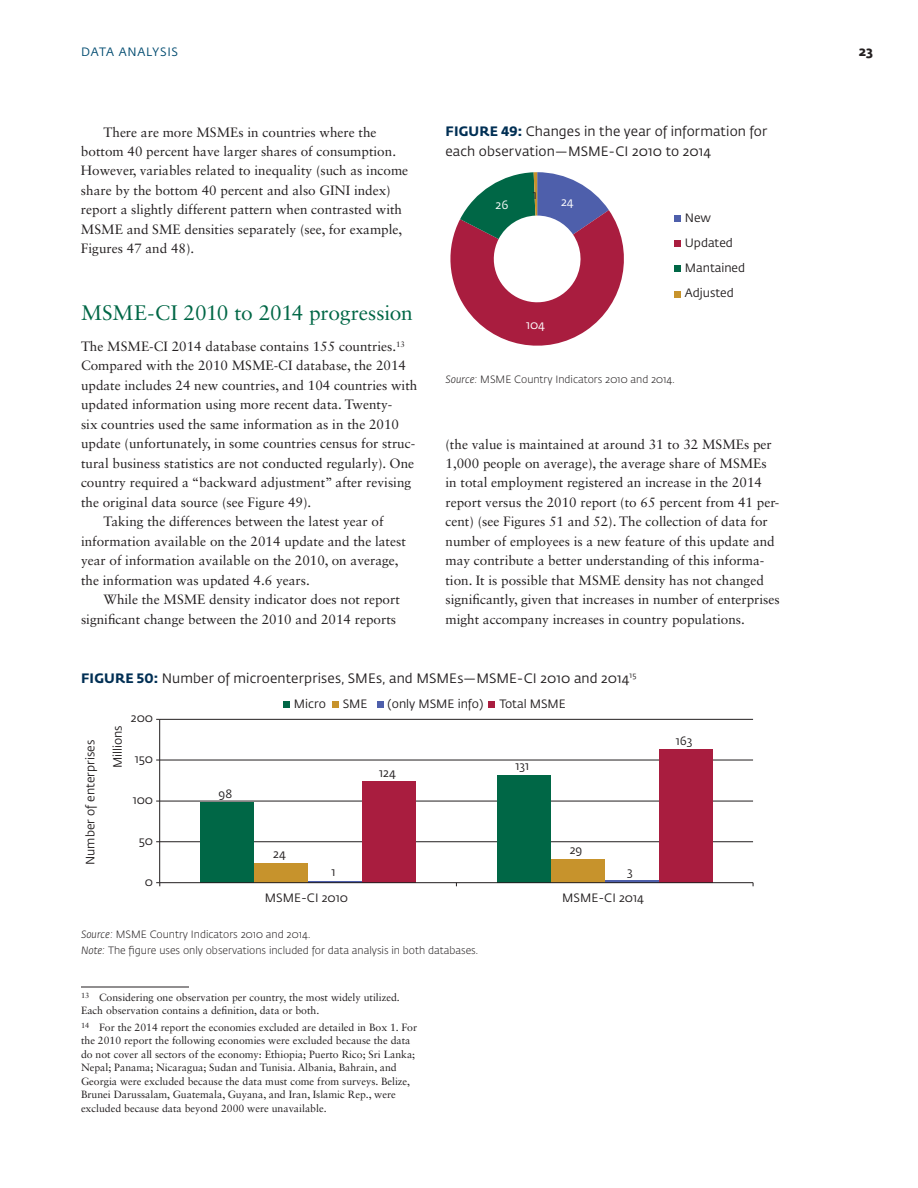
<style>
.page{position:relative;width:918px;height:1188px;background:#fff}
.page>*{position:absolute;margin:0;border:0;box-sizing:border-box;transform-origin:0 0}
.t1{font:21px "Sabon LT Std";letter-spacing:-.01em;color:#006746}
.t2{font:13.5px/19.5px "Sabon LT Std";color:#231f20}
.t3{font:13.5px/19.5px "Fedra Sans Std";letter-spacing:.01em;color:#231f20}
.t4{font:700 13.5px "Fedra Sans Std";color:#231f20}
.t5{font:12px/25.2px "Fedra Sans Std";color:#231f20}
.t6{font:12px "Fedra Sans Std";letter-spacing:.06em;color:#014b70}
.t7{font:12px "Fedra Sans Std";color:#fff}
.t8{font:10.5px/13.5px "Sabon LT Std";color:#231f20}
.t9{font:300 10.5px/16.5px "Fedra Sans Std";color:#231f20}
.s1{font-weight:700;color:#002f54}
.s2{font-style:italic}
</style>
<div class="page">
<hr style="left:81px;top:987px;width:108px;height:1px;background:#231f20">
<svg style="left:450px;top:172px;width:174px;height:174px"></svg>
<svg style="left:674px;top:215px;width:6px;height:6px"></svg>
<svg style="left:674px;top:241px;width:6px;height:6px"></svg>
<svg style="left:674px;top:266px;width:6px;height:6px"></svg>
<svg style="left:674px;top:291px;width:6px;height:6px"></svg>
<hr style="left:160px;top:841px;width:593px;height:1px;background:#231f20">
<hr style="left:160px;top:801px;width:593px;height:1px;background:#231f20">
<hr style="left:160px;top:760px;width:593px;height:1px;background:#231f20">
<hr style="left:160px;top:719px;width:593px;height:1px;background:#231f20">
<div style="left:497px;top:775px;width:54px;height:108px;background:#006746"></div>
<div style="left:551px;top:859px;width:54px;height:24px;background:#c7932c"></div>
<hr style="left:605px;top:881px;width:54px;height:2px;background:#4e5fab">
<div style="left:659px;top:750px;width:54px;height:133px;background:#a91d3f"></div>
<div style="left:200px;top:802px;width:54px;height:81px;background:#006746"></div>
<div style="left:254px;top:863px;width:54px;height:20px;background:#c7932c"></div>
<hr style="left:308px;top:881px;width:54px;height:2px;background:#4e5fab">
<div style="left:362px;top:782px;width:54px;height:101px;background:#a91d3f"></div>
<hr style="left:159px;top:719px;width:1px;height:164px;background:#231f20">
<hr style="left:160px;top:882px;width:593px;height:1px;background:#231f20">
<svg style="left:156px;top:882px;width:5px;height:4px"></svg>
<svg style="left:283px;top:701px;width:6px;height:6px"></svg>
<svg style="left:332px;top:701px;width:6px;height:6px"></svg>
<svg style="left:377px;top:701px;width:6px;height:6px"></svg>
<svg style="left:489px;top:701px;width:6px;height:6px"></svg>
<p class="t6" style="left:81px;top:44px;width:99px">DATA ANALYSIS</p>
<p class="t4" style="left:859px;top:43px;width:16px">23</p>
<p class="t2" style="left:81px;top:122px;width:329px;text-indent:23px">There are more MSMEs in countries where the bottom 40 percent have larger shares of consumption.<br>However, variables related to inequality (such as income share by the bottom 40 percent and also GINI index) report a slightly different pattern when contrasted with MSME and SME densities separately (see, for example, Figures 47 and 48).</p>
<h1 class="t1" style="left:81px;top:300px;width:333px">MSME-CI 2010 to 2014 progression</h1>
<p class="t2" style="left:81px;top:337px;width:325px">The MSME-CI 2014 database contains 155 countries.<sup>13</sup></p>
<p class="t2" style="left:81px;top:356px;width:327px">Compared with the 2010 MSME-CI database, the 2014</p>
<p class="t2" style="left:81px;top:376px;width:338px">update includes 24 new countries, and 104 countries with</p>
<p class="t2" style="left:81px;top:395px;width:313px">updated information using more recent data. Twenty-</p>
<p class="t2" style="left:81px;top:415px;width:320px">six countries used the same information as in the 2010</p>
<p class="t2" style="left:81px;top:434px;width:336px">update (unfortunately, in some countries census for struc-</p>
<p class="t2" style="left:81px;top:454px;width:335px">tural business statistics are not conducted regularly). One</p>
<p class="t2" style="left:81px;top:473px;width:332px">country required a “backward adjustment” after revising</p>
<p class="t2" style="left:81px;top:493px;width:232px">the original data source (see Figure 49).</p>
<p class="t2" style="left:104px;top:512px;width:282px">Taking the differences between the latest year of</p>
<p class="t2" style="left:81px;top:532px;width:326px">information available on the 2014 update and the latest</p>
<p class="t2" style="left:81px;top:551px;width:319px">year of information available on the 2010, on average,</p>
<p class="t2" style="left:81px;top:571px;width:230px">the information was updated 4.6 years.</p>
<p class="t2" style="left:104px;top:590px;width:298px">While the MSME density indicator does not report</p>
<p class="t2" style="left:81px;top:610px;width:317px">significant change between the 2010 and 2014 reports</p>
<p class="t3" style="left:446px;top:122px;width:323px"><span class="s1">FIGURE 49:</span> Changes in the year of information for each observation—MSME-CI 2010 to 2014</p>
<p class="t7" style="left:496px;top:198px;width:14px">26</p>
<p class="t5" style="left:533px;top:182px;width:5px">1</p>
<p class="t7" style="left:561px;top:195px;width:14px">24</p>
<p class="t7" style="left:526px;top:317px;width:21px">104</p>
<p class="t5" style="left:685px;top:205px;width:62px">New<br>Updated<br>Mantained<br>Adjusted</p>
<p class="t9" style="left:446px;top:371px;width:231px"><span class="s2">Source:</span> MSME Country Indicators 2010 and 2014.</p>
<p class="t2" style="left:446px;top:434px;width:336px">(the value is maintained at around 31 to 32 MSMEs per 1,000 people on average), the average share of MSMEs in total employment registered an increase in the 2014 report versus the 2010 report (to 65 percent from 41 per&shy;cent) (see Figures 51 and 52). The collection of data for number of employees is a new feature of this update and may contribute a better understanding of this informa&shy;tion. It is possible that MSME density has not changed significantly, given that increases in number of enterprises might accompany increases in country populations.</p>
<p class="t3" style="left:81px;top:668px;width:557px"><span class="s1">FIGURE 50:</span> Number of microenterprises, SMEs, and MSMEs—MSME-CI 2010 and 2014<sup>15</sup></p>
<p class="t5" style="left:78px;top:865px;width:127px;rotate:-90deg">Number of enterprises</p>
<p class="t5" style="left:105px;top:768px;width:44px;rotate:-90deg">Millions</p>
<p class="t5" style="left:131px;top:706px;width:24px">200</p>
<p class="t5" style="left:135px;top:747px;width:20px">150</p>
<p class="t5" style="left:133px;top:788px;width:22px">100</p>
<p class="t5" style="left:139px;top:829px;width:16px">50</p>
<p class="t5" style="left:145px;top:870px;width:10px">0</p>
<p class="t5" style="left:219px;top:781px;width:15px">98</p>
<p class="t5" style="left:294px;top:691px;width:34px">Micro</p>
<p class="t5" style="left:343px;top:691px;width:26px">SME</p>
<p class="t5" style="left:388px;top:691px;width:97px">(only MSME info)</p>
<p class="t5" style="left:499px;top:691px;width:68px">Total MSME</p>
<p class="t5" style="left:379px;top:760px;width:18px">124</p>
<p class="t5" style="left:515px;top:754px;width:15px">131</p>
<p class="t5" style="left:273px;top:842px;width:14px">24</p>
<p class="t5" style="left:570px;top:838px;width:14px">29</p>
<p class="t5" style="left:332px;top:860px;width:5px">1</p>
<p class="t5" style="left:627px;top:859px;width:7px">3</p>
<p class="t5" style="left:265px;top:886px;width:85px">MSME-CI 2010</p>
<p class="t5" style="left:562px;top:886px;width:83px">MSME-CI 2014</p>
<p class="t9" style="left:81px;top:926px;width:399px"><span class="s2">Source:</span> MSME Country Indicators 2010 and 2014.<br><span class="s2">Note:</span> The figure uses only observations included for data analysis in both databases.</p>
<p class="t8" style="left:81px;top:990px;width:320px"><sup>13</sup> Considering one observation per country, the most widely utilized.<br>Each observation contains a definition, data or both.</p>
<p class="t8" style="left:81px;top:1020px;width:338px"><sup>14</sup> For the 2014 report the economies excluded are detailed in Box 1. For the 2010 report the following economies were excluded because the data do not cover all sectors of the economy: Ethiopia; Puerto Rico; Sri Lanka; Nepal; Panama; Nicaragua; Sudan and Tunisia. Albania, Bahrain, and Georgia were excluded because the data must come from surveys. Belize, Brunei Darussalam, Guatemala, Guyana, and Iran, Islamic Rep., were excluded because data beyond 2000 were unavailable.</p>
<p class="t5" style="left:676px;top:728px;width:18px">163</p>
</div>
